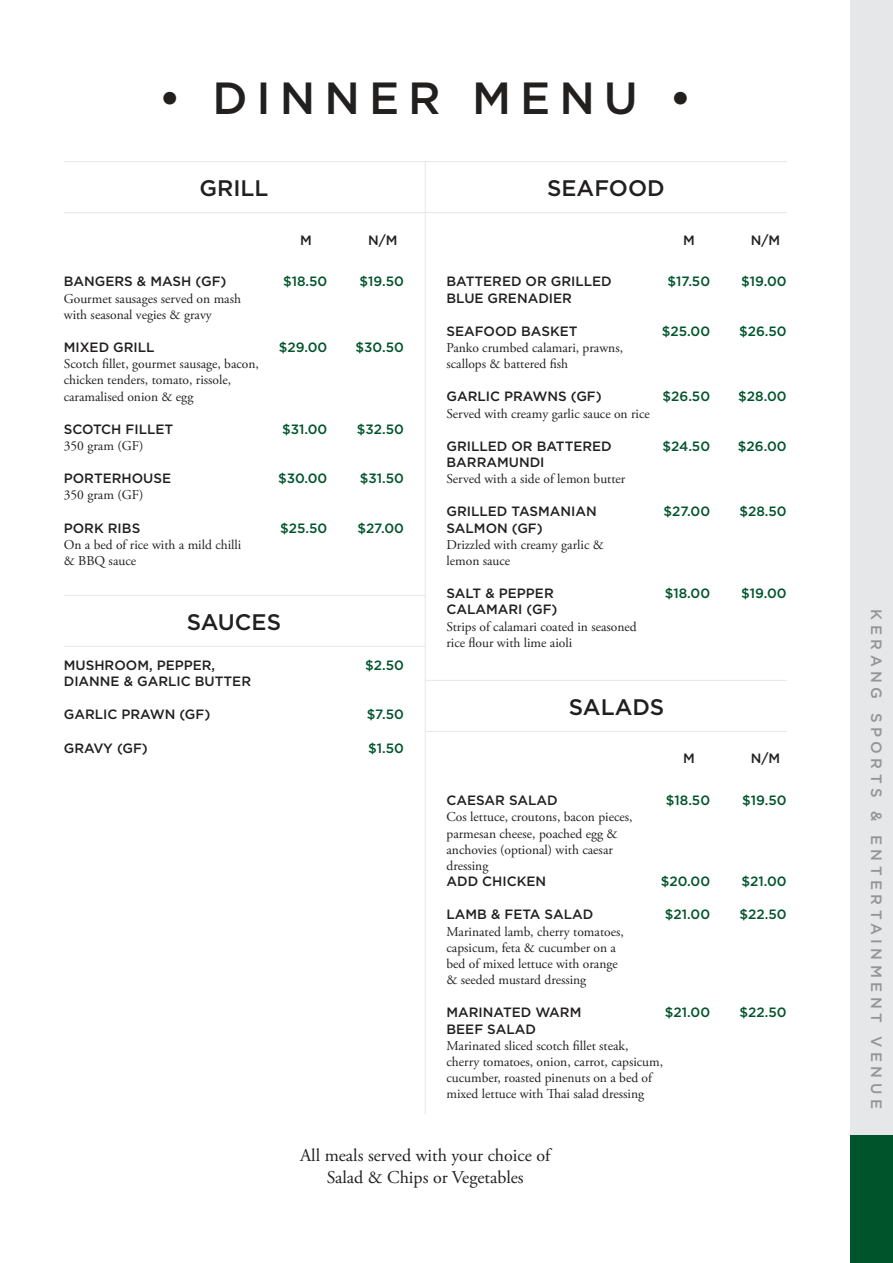
<style>
.page{position:relative;width:893px;height:1263px;background:#fff}
.page>*{position:absolute;margin:0;border:0;box-sizing:border-box;transform-origin:0 0}
.t1{font:500 45px "Gotham";letter-spacing:.2em;color:#221f1f}
.t2{font:500 22.5px "Gotham";color:#221f1f}
.t3{font:18px/21.6px "Adobe Garamond Pro";color:#221f1f;text-align:center}
.t4{font:500 15px "Gotham";letter-spacing:.3em;color:#939597}
.t5{font:13.5px/16.2px "Adobe Garamond Pro";color:#221f1f}
.t6{font:500 13.5px "Gotham";color:#221f1f}
.t7{font:500 13.5px "Gotham";color:#00542b}
</style>
<div class="page">
<div style="left:850px;top:0;width:43px;height:1135px;background:#e6e7e8"></div>
<div style="left:850px;top:1135px;width:43px;height:128px;background:#00542b"></div>
<hr style="left:64px;top:161px;width:723px;height:1px;background:#e6e7e8">
<hr style="left:425px;top:680px;width:362px;height:1px;background:#e6e7e8">
<hr style="left:64px;top:595px;width:361px;height:1px;background:#e6e7e8">
<hr style="left:425px;top:731px;width:362px;height:1px;background:#e6e7e8">
<hr style="left:64px;top:646px;width:361px;height:1px;background:#e6e7e8">
<hr style="left:64px;top:212px;width:723px;height:1px;background:#e6e7e8">
<hr style="left:425px;top:162px;width:1px;height:952px;background:#e6e7e8">
<h1 class="t1" style="left:159px;top:78px;width:534px">• DINNER MENU •</h1>
<h2 class="t2" style="left:199px;top:178px;width:70px">GRILL</h2>
<h2 class="t2" style="left:547px;top:178px;width:119px">SEAFOOD</h2>
<p class="t6" style="left:300px;top:234px;width:13px">M</p>
<p class="t6" style="left:368px;top:234px;width:31px">N/M</p>
<p class="t6" style="left:64px;top:276px;width:164px">BANGERS &amp; MASH (GF)</p>
<p class="t7" style="left:283px;top:276px;width:46px">$18.50</p>
<p class="t7" style="left:359px;top:276px;width:46px">$19.50</p>
<p class="t5" style="left:64px;top:291px;width:179px">Gourmet sausages served on mash with seasonal vegies &amp; gravy</p>
<p class="t6" style="left:64px;top:341px;width:92px">MIXED GRILL</p>
<p class="t7" style="left:279px;top:341px;width:50px">$29.00</p>
<p class="t7" style="left:356px;top:341px;width:50px">$30.50</p>
<p class="t5" style="left:64px;top:357px;width:197px">Scotch fillet, gourmet sausage, bacon, chicken tenders, tomato, rissole, caramalised onion &amp; egg</p>
<p class="t6" style="left:64px;top:423px;width:111px">SCOTCH FILLET</p>
<p class="t7" style="left:282px;top:423px;width:47px">$31.00</p>
<p class="t7" style="left:357px;top:423px;width:49px">$32.50</p>
<p class="t5" style="left:64px;top:439px;width:81px">350 gram (GF)</p>
<p class="t6" style="left:64px;top:472px;width:109px">PORTERHOUSE</p>
<p class="t7" style="left:278px;top:472px;width:51px">$30.00</p>
<p class="t7" style="left:360px;top:472px;width:46px">$31.50</p>
<p class="t5" style="left:64px;top:488px;width:81px">350 gram (GF)</p>
<p class="t6" style="left:64px;top:522px;width:78px">PORK RIBS</p>
<p class="t7" style="left:280px;top:522px;width:49px">$25.50</p>
<p class="t7" style="left:357px;top:522px;width:48px">$27.00</p>
<p class="t5" style="left:64px;top:538px;width:179px">On a bed of rice with a mild chilli &amp; BBQ sauce</p>
<p class="t6" style="left:683px;top:234px;width:13px">M</p>
<p class="t6" style="left:751px;top:234px;width:31px">N/M</p>
<p class="t6" style="left:446px;top:276px;width:167px">BATTERED OR GRILLED</p>
<p class="t7" style="left:667px;top:276px;width:44px">$17.50</p>
<p class="t7" style="left:741px;top:276px;width:47px">$19.00</p>
<p class="t6" style="left:446px;top:292px;width:127px">BLUE GRENADIER</p>
<p class="t6" style="left:446px;top:325px;width:133px">SEAFOOD BASKET</p>
<p class="t7" style="left:662px;top:325px;width:50px">$25.00</p>
<p class="t7" style="left:739px;top:325px;width:49px">$26.50</p>
<p class="t5" style="left:446px;top:341px;width:178px">Panko crumbed calamari, prawns, scallops &amp; battered fish</p>
<p class="t6" style="left:446px;top:391px;width:157px">GARLIC PRAWNS (GF)</p>
<p class="t7" style="left:662px;top:391px;width:49px">$26.50</p>
<p class="t7" style="left:738px;top:391px;width:50px">$28.00</p>
<p class="t5" style="left:446px;top:406px;width:205px">Served with creamy garlic sauce on rice</p>
<p class="t6" style="left:446px;top:440px;width:167px">GRILLED OR BATTERED</p>
<p class="t7" style="left:662px;top:440px;width:49px">$24.50</p>
<p class="t7" style="left:738px;top:440px;width:50px">$26.00</p>
<p class="t6" style="left:446px;top:456px;width:100px">BARRAMUNDI</p>
<p class="t5" style="left:446px;top:472px;width:180px">Served with a side of lemon butter</p>
<p class="t6" style="left:446px;top:506px;width:152px">GRILLED TASMANIAN</p>
<p class="t7" style="left:663px;top:506px;width:48px">$27.00</p>
<p class="t7" style="left:739px;top:506px;width:49px">$28.50</p>
<p class="t6" style="left:446px;top:522px;width:98px">SALMON (GF)</p>
<p class="t5" style="left:446px;top:538px;width:159px">Drizzled with creamy garlic &amp; lemon sauce</p>
<p class="t6" style="left:446px;top:587px;width:109px">SALT &amp; PEPPER</p>
<p class="t7" style="left:665px;top:587px;width:47px">$18.00</p>
<p class="t7" style="left:741px;top:587px;width:47px">$19.00</p>
<p class="t6" style="left:446px;top:604px;width:113px">CALAMARI (GF)</p>
<p class="t5" style="left:446px;top:620px;width:192px">Strips of calamari coated in seasoned rice flour with lime aioli</p>
<h2 class="t2" style="left:187px;top:612px;width:96px">SAUCES</h2>
<p class="t6" style="left:64px;top:659px;width:153px">MUSHROOM, PEPPER,</p>
<p class="t7" style="left:365px;top:659px;width:40px">$2.50</p>
<p class="t6" style="left:64px;top:675px;width:189px">DIANNE &amp; GARLIC BUTTER</p>
<p class="t6" style="left:64px;top:708px;width:148px">GARLIC PRAWN (GF)</p>
<p class="t7" style="left:367px;top:708px;width:39px">$7.50</p>
<p class="t6" style="left:64px;top:742px;width:86px">GRAVY (GF)</p>
<p class="t7" style="left:368px;top:742px;width:37px">$1.50</p>
<h2 class="t2" style="left:569px;top:697px;width:97px">SALADS</h2>
<p class="t6" style="left:683px;top:753px;width:13px">M</p>
<p class="t6" style="left:751px;top:753px;width:31px">N/M</p>
<p class="t6" style="left:446px;top:794px;width:113px">CAESAR SALAD</p>
<p class="t7" style="left:666px;top:794px;width:46px">$18.50</p>
<p class="t7" style="left:742px;top:794px;width:46px">$19.50</p>
<p class="t5" style="left:446px;top:810px;width:188px">Cos lettuce, croutons, bacon pieces, parmesan cheese, poached egg &amp; anchovies (optional) with caesar dressing</p>
<p class="t6" style="left:446px;top:875px;width:101px">ADD CHICKEN</p>
<p class="t7" style="left:661px;top:875px;width:51px">$20.00</p>
<p class="t7" style="left:741px;top:875px;width:47px">$21.00</p>
<p class="t6" style="left:446px;top:909px;width:148px">LAMB &amp; FETA SALAD</p>
<p class="t7" style="left:665px;top:909px;width:47px">$21.00</p>
<p class="t7" style="left:740px;top:909px;width:49px">$22.50</p>
<p class="t5" style="left:446px;top:924px;width:179px">Marinated lamb, cherry tomatoes, capsicum, feta &amp; cucumber on a bed of mixed lettuce with orange &amp; seeded mustard dressing</p>
<p class="t6" style="left:446px;top:1007px;width:136px">MARINATED WARM</p>
<p class="t7" style="left:665px;top:1007px;width:47px">$21.00</p>
<p class="t7" style="left:740px;top:1007px;width:49px">$22.50</p>
<p class="t6" style="left:446px;top:1023px;width:91px">BEEF SALAD</p>
<p class="t5" style="left:446px;top:1039px;width:218px">Marinated sliced scotch fillet steak, cherry tomatoes, onion, carrot, capsicum, cucumber, roasted pinenuts on a bed of mixed lettuce with Thai salad dressing</p>
<h3 class="t3" style="left:300px;top:1146px;width:252px">All meals served with your choice of<br>Salad &amp; Chips or Vegetables</h3>
<p class="t4" style="left:883px;top:609px;width:501px;rotate:90deg">KERANG SPORTS &amp; ENTERTAINMENT VENUE</p>
</div>
